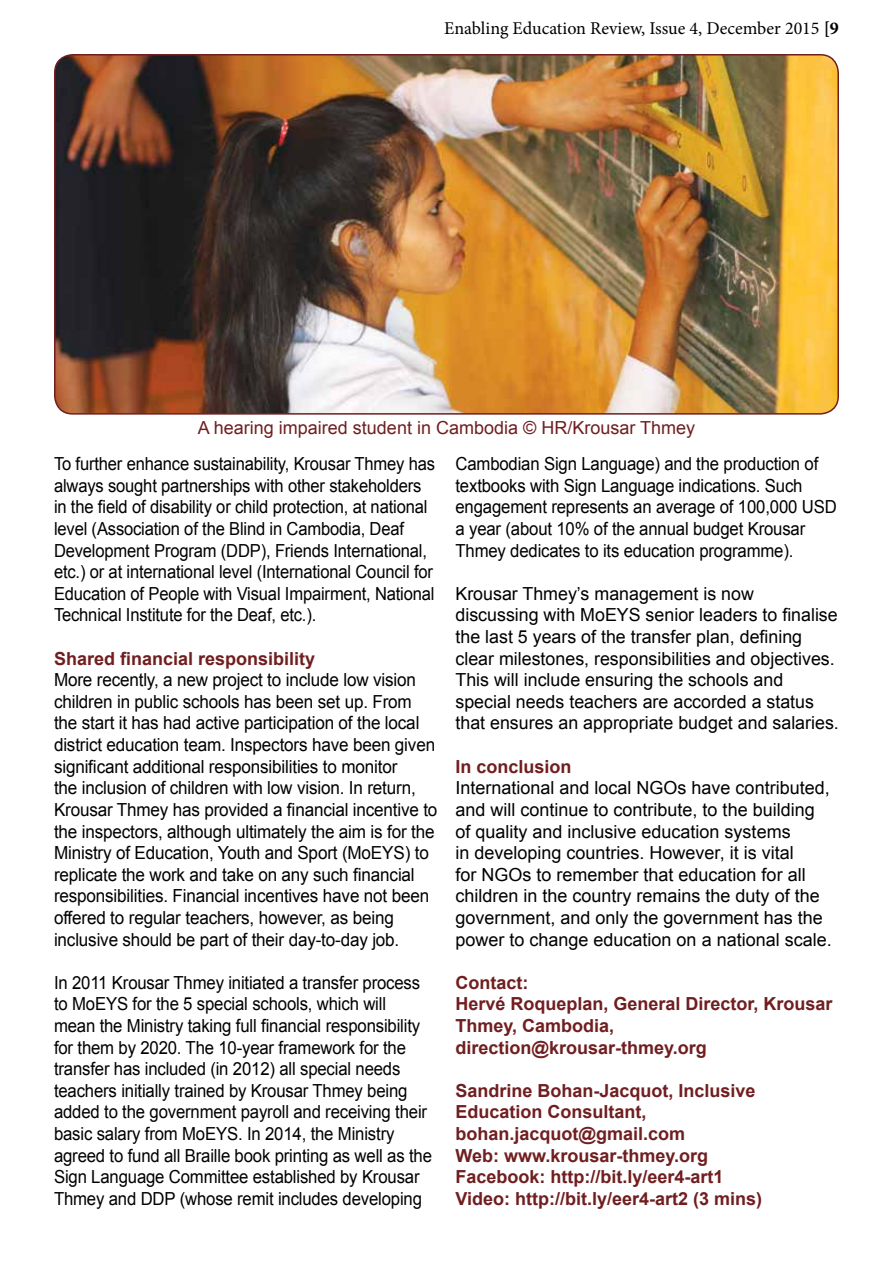
<style>
.page{position:relative;width:893px;height:1263px;background:#fff}
.page>*{position:absolute;margin:0;border:0;box-sizing:border-box;transform-origin:0 0}
.t1{font:18px/21.6px "Arial";letter-spacing:-.01em;color:#000;scale:.93 1}
.t2{font:18px/21.6px "Arial";letter-spacing:-.01em;color:#000}
.t3{font:18px/21.6px "Arial";letter-spacing:-.01em;color:#000;scale:.95 1}
.t4{font:18px/21.6px "Arial";letter-spacing:-.01em;color:#000;scale:.92 1}
.t5{font:700 18px/21.6px "Arial";color:#701e20}
.t6{font:18px "Arial";color:#701e20}
.t7{font:18px "Minion Pro";color:#000}
.s1{font-weight:700}
</style>
<div class="page">
<img style="left:55px;top:55px;width:783px;height:359px">
<div style="left:54px;top:54px;width:785px;height:361px;border:2px solid #701e20;border-radius:18px"></div>
<p class="t7" style="left:444px;top:17px;width:396px">Enabling Education Review, Issue 4, December 2015 <span class="s1">[9</span></p>
<p class="t6" style="left:198px;top:416px;width:499px">A hearing impaired student in Cambodia © HR/Krousar Thmey</p>
<p class="t4" style="left:54px;top:453px;width:416px">To further enhance sustainability, Krousar Thmey has always sought partnerships with other stakeholders in the field of disability or child protection, at national level (Association of the Blind in Cambodia, Deaf Development Program (DDP), Friends International, etc.) or at international level (International Council for Education of People with Visual Impairment, National Technical Institute for the Deaf, etc.).</p>
<p class="t5" style="left:54px;top:648px;width:263px">Shared financial responsibility</p>
<p class="t3" style="left:54px;top:669px;width:405px">More recently, a new project to include low vision children in public schools has been set up. From the start it has had active participation of the local district education team. Inspectors have been given significant additional responsibilities to monitor<br>the inclusion of children with low vision. In return, Krousar Thmey has provided a financial incentive to the inspectors, although ultimately the aim is for the Ministry of Education, Youth and Sport (MoEYS) to replicate the work and take on any such financial responsibilities. Financial incentives have not been offered to regular teachers, however, as being inclusive should be part of their day-to-day job.</p>
<p class="t1" style="left:54px;top:972px;width:408px">In 2011 Krousar Thmey initiated a transfer process to MoEYS for the 5 special schools, which will<br>mean the Ministry taking full financial responsibility for them by 2020. The 10-year framework for the transfer has included (in 2012) all special needs teachers initially trained by Krousar Thmey being added to the government payroll and receiving their basic salary from MoEYS. In 2014, the Ministry agreed to fund all Braille book printing as well as the Sign Language Committee established by Krousar Thmey and DDP (whose remit includes developing</p>
<p class="t1" style="left:455px;top:453px;width:411px">Cambodian Sign Language) and the production of textbooks with Sign Language indications. Such engagement represents an average of 100,000 USD a year (about 10% of the annual budget Krousar Thmey dedicates to its education programme).</p>
<p class="t2" style="left:455px;top:583px;width:385px">Krousar Thmey’s management is now discussing with MoEYS senior leaders to finalise the last 5 years of the transfer plan, defining clear milestones, responsibilities and objectives.<br>This will include ensuring the schools and special needs teachers are accorded a status that ensures an appropriate budget and salaries.</p>
<p class="t5" style="left:455px;top:756px;width:118px">In conclusion</p>
<p class="t2" style="left:455px;top:777px;width:378px">International and local NGOs have contributed, and will continue to contribute, to the building of quality and inclusive education systems<br>in developing countries. However, it is vital<br>for NGOs to remember that education for all children in the country remains the duty of the government, and only the government has the power to change education on a national scale.</p>
<p class="t5" style="left:455px;top:972px;width:379px">Contact:<br>Hervé Roqueplan, General Director, Krousar<br>Thmey, Cambodia, direction@krousar-thmey.org</p>
<p class="t5" style="left:455px;top:1080px;width:308px">Sandrine Bohan-Jacquot, Inclusive<br>Education Consultant, bohan.jacquot@gmail.com<br>Web: www.krousar-thmey.org<br>Facebook: http://bit.ly/eer4-art1<br>Video: http://bit.ly/eer4-art2 (3 mins)</p>
</div>
